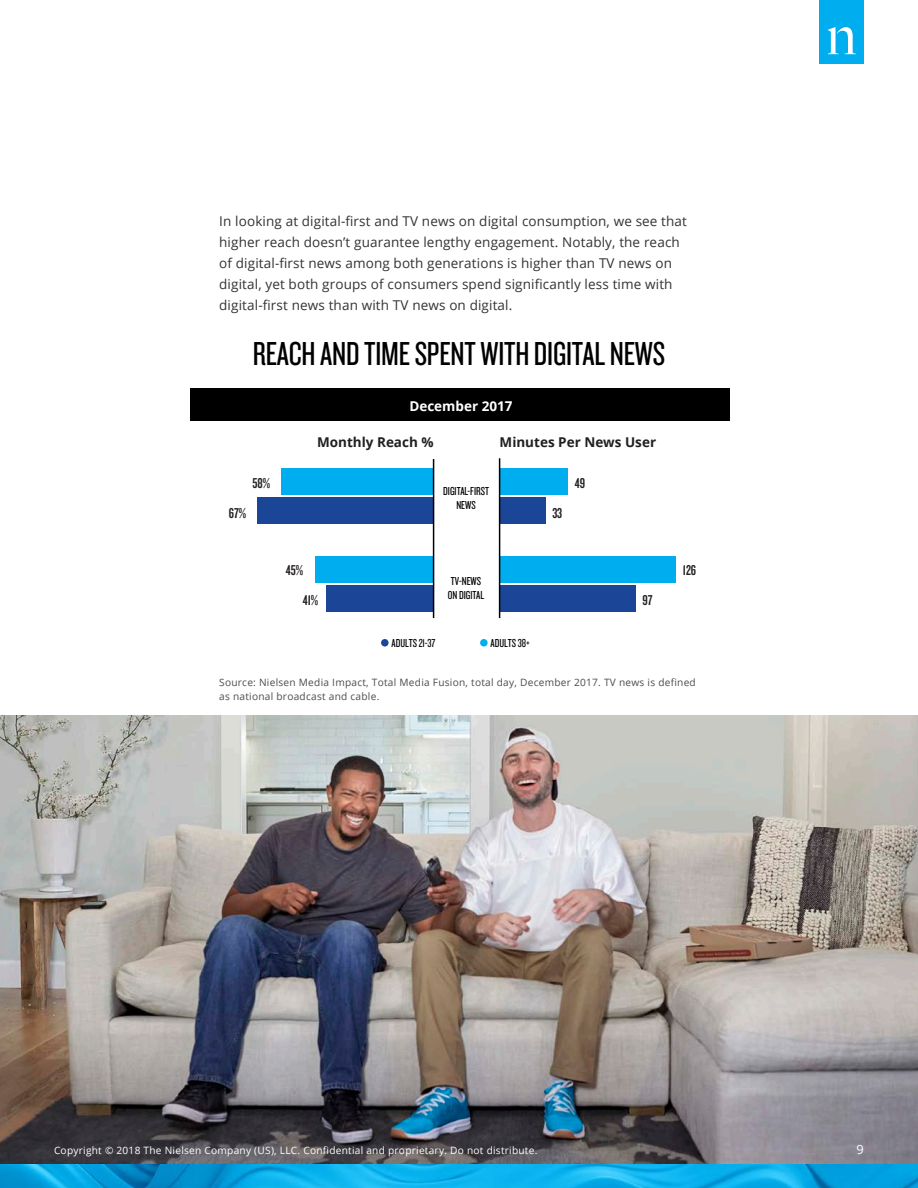
<style>
.page{position:relative;width:918px;height:1188px;background:#fff}
.page>*{position:absolute;margin:0;border:0;box-sizing:border-box;transform-origin:0 0}
.Body_copy{font:34.5px "Knockout 28 Junior Feathrwt";letter-spacing:-.005em;color:#000}
.t1{font:14.85px/30px "Knockout 48 Featherweight";color:#231f20}
.Body_copy-2{font:13.5px/21px "Open Sans";letter-spacing:.01em;color:#333}
.t2{font:700 13.5px "Open Sans";color:#221f1f}
.t3{font:700 13.5px "Open Sans";color:#fff}
.t4{font:12.75px "Open Sans";color:#fff}
.t5{font:12px/14.4px "Knockout 28 Junior Feathrwt";color:#000;text-align:center}
.Source_Footnote{font:10.2px/13.5px "Open Sans";letter-spacing:.025em;color:#4d4d4d}
.Copyright{font:10.2px "Open Sans";letter-spacing:.025em;color:#fff}
</style>
<div class="page">
<img style="left:0;top:716px;width:918px;height:472px">
<div style="left:820px;top:0;width:44px;height:63px;background:#00adee"></div>
<svg style="left:828px;top:27px;width:28px;height:27px"></svg>
<div style="left:190px;top:388px;width:540px;height:33px;background:#000"></div>
<div style="left:480px;top:639px;width:8px;height:8px;background:#00adee;border-radius:50%"></div>
<div style="left:381px;top:639px;width:8px;height:8px;background:#1b4596;border-radius:50%"></div>
<div style="left:326px;top:585px;width:108px;height:26px;background:#1b4596"></div>
<div style="left:315px;top:556px;width:119px;height:26px;background:#00adee"></div>
<div style="left:258px;top:498px;width:176px;height:26px;background:#1b4596"></div>
<div style="left:281px;top:469px;width:153px;height:26px;background:#00adee"></div>
<div style="left:499px;top:585px;width:136px;height:26px;background:#1b4596"></div>
<div style="left:499px;top:556px;width:177px;height:26px;background:#00adee"></div>
<div style="left:499px;top:498px;width:46px;height:26px;background:#1b4596"></div>
<div style="left:499px;top:469px;width:69px;height:26px;background:#00adee"></div>
<hr style="left:433px;top:459px;width:1px;height:159px;background:#000">
<hr style="left:499px;top:458px;width:1px;height:160px;background:#000">
<p class="Body_copy-2" style="left:219px;top:210px;width:469px">In looking at digital-first and TV news on digital consumption, we see that higher reach doesn’t guarantee lengthy engagement. Notably, the reach of digital-first news among both generations is higher than TV news on digital, yet both groups of consumers spend significantly less time with digital-first news than with TV news on digital.</p>
<p class="Body_copy" style="left:253px;top:333px;width:414px">REACH AND TIME SPENT WITH DIGITAL NEWS</p>
<p class="t3" style="left:409px;top:396px;width:105px">December 2017</p>
<p class="t1" style="left:253px;top:467px;width:19px">58%</p>
<p class="t1" style="left:229px;top:497px;width:19px">67%</p>
<p class="t2" style="left:317px;top:433px;width:118px">Monthly Reach %</p>
<p class="t5" style="left:443px;top:483px;width:47px">DIGITAL-FIRST<br>NEWS</p>
<p class="t2" style="left:500px;top:433px;width:158px">Minutes Per News User</p>
<p class="t1" style="left:552px;top:497px;width:11px">33</p>
<p class="t1" style="left:575px;top:467px;width:12px">49</p>
<p class="t1" style="left:303px;top:554px;width:17px;text-indent:-17px">45%<br>41%</p>
<p class="t5" style="left:448px;top:573px;width:38px;text-align:left">TV-NEWS<br>ON DIGITAL</p>
<p class="t5" style="left:392px;top:635px;width:45px">ADULTS 21-37</p>
<p class="t5" style="left:491px;top:635px;width:41px">ADULTS 38+</p>
<p class="t1" style="left:642px;top:584px;width:12px">97</p>
<p class="t1" style="left:683px;top:554px;width:15px">126</p>
<p class="Source_Footnote" style="left:219px;top:676px;width:478px">Source: Nielsen Media Impact, Total Media Fusion, total day, December 2017. TV news is defined as national broadcast and cable.</p>
<p class="Copyright" style="left:54px;top:1143px;width:485px">Copyright © 2018 The Nielsen Company (US), LLC. Confidential and proprietary. Do not distribute.</p>
<p class="t4" style="left:856px;top:1141px;width:9px">9</p>
</div>
